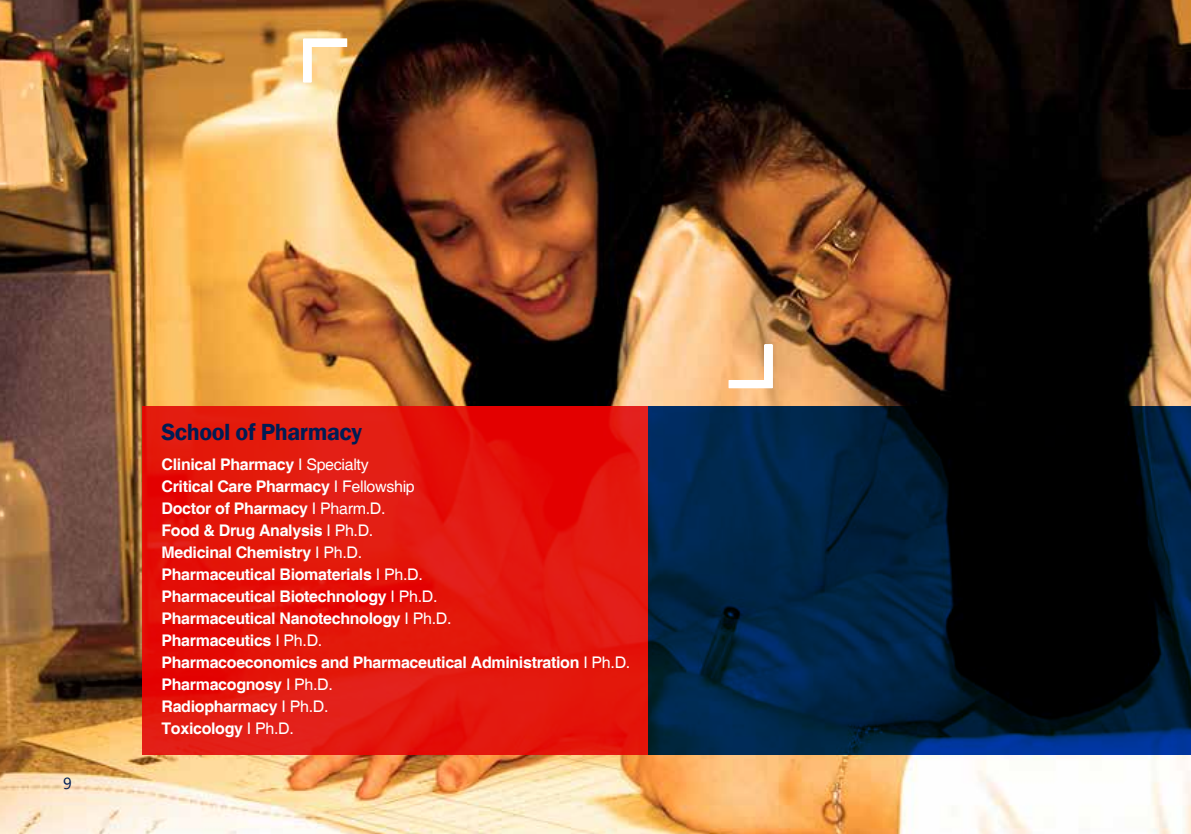
<style>
.page{position:relative;width:1191px;height:834px;background:#fff}
.page>*{position:absolute;margin:0;border:0;box-sizing:border-box;transform-origin:0 0}
.t1{font:600 24px "Franklin Gothic";letter-spacing:-.02em;color:#001c54}
.t2{font:700 16px/22px "Helvetica";letter-spacing:-.02em;color:#fff}
.t3{font:16px "Segoe UI";color:#001c54}
.s1{font-weight:400}
</style>
<div class="page">
<img style="left:0;top:0;width:1191px;height:833px">
<svg style="left:648px;top:405px;width:543px;height:349px;background:#001830"></svg>
<svg style="left:142px;top:405px;width:506px;height:349px;background:#e2150c"></svg>
<div style="left:725px;top:340px;width:47px;height:48px;border:8px solid #fff"></div>
<div style="left:303px;top:39px;width:48px;height:47px;border:8px solid #fff"></div>
<p class="t3" style="left:63px;top:770px;width:10px">9</p>
<h1 class="t1" style="left:161px;top:417px;width:202px">School of Pharmacy</h1>
<p class="t2" style="left:161px;top:454px;width:470px">Clinical Pharmacy <span class="s1">I Specialty<br></span>Critical Care Pharmacy <span class="s1">I Fellowship<br></span>Doctor of Pharmacy <span class="s1">I Pharm.D.<br></span>Food &amp; Drug Analysis <span class="s1">I Ph.D.<br></span>Medicinal Chemistry <span class="s1">I Ph.D.<br></span>Pharmaceutical Biomaterials <span class="s1">I Ph.D.<br></span>Pharmaceutical Biotechnology <span class="s1">I Ph.D.<br></span>Pharmaceutical Nanotechnology <span class="s1">I Ph.D.<br></span>Pharmaceutics <span class="s1">I Ph.D.<br></span>Pharmacoeconomics and Pharmaceutical Administration <span class="s1">I Ph.D.<br></span>Pharmacognosy <span class="s1">I Ph.D.<br></span>Radiopharmacy <span class="s1">I Ph.D.<br></span>Toxicology <span class="s1">I Ph.D.</span></p>
</div>
